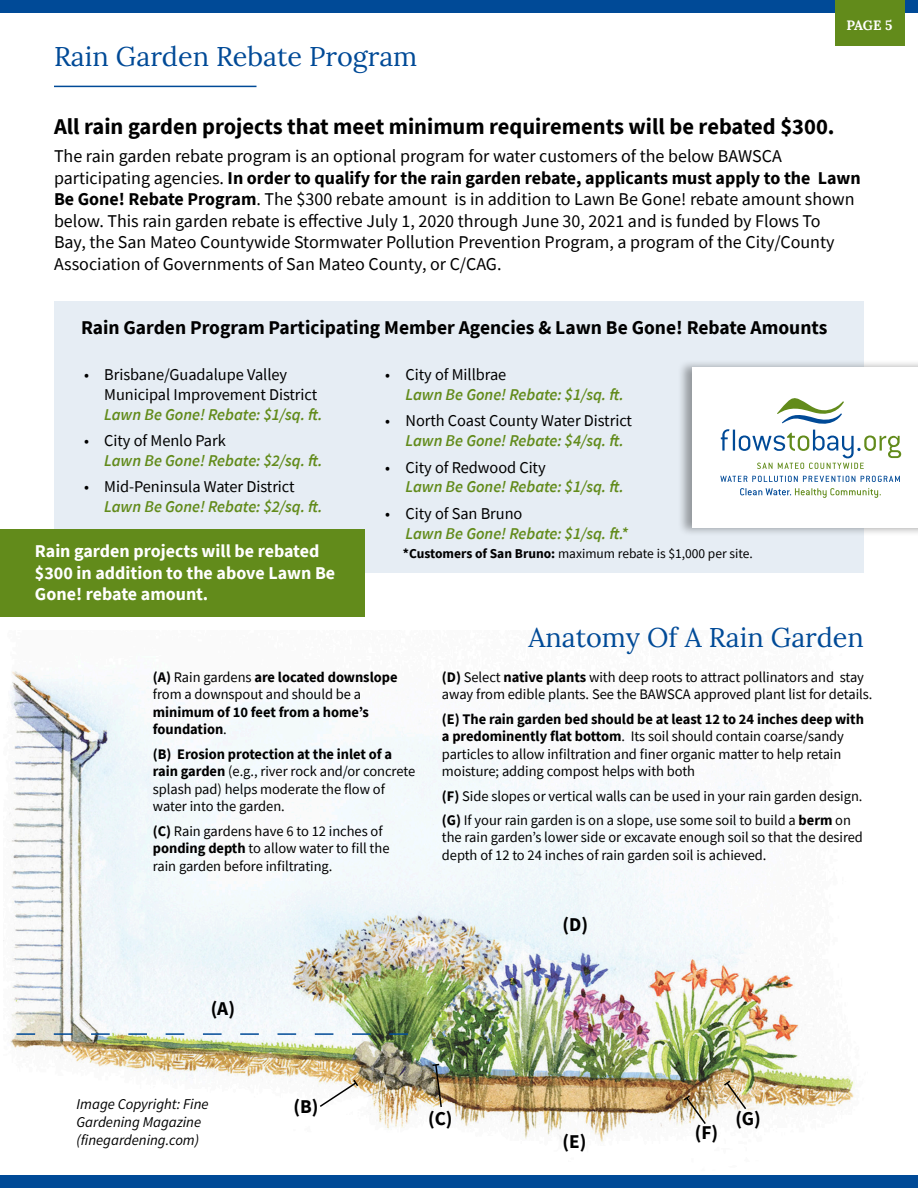
<style>
.page{position:relative;width:918px;height:1188px;background:#fff}
.page>*{position:absolute;margin:0;border:0;box-sizing:border-box;transform-origin:0 0}
.t1{font:27px "Lora";color:#004a97}
.t2{font:700 22.5px "Source Sans Pro";color:#000}
.t3{font:700 19.5px "Source Sans Pro";color:#000}
.t4{font:18px/21.6px "Source Sans Pro";color:#000}
.t5{font:700 18px/21.6px "Source Sans Pro";color:#fff}
.t6{font:16.5px/19.8px "Source Sans Pro";letter-spacing:-.005em;color:#000}
.t7{font:italic 600 16.5px/19.8px "Source Sans Pro";letter-spacing:-.005em;color:#628b1b}
.t8{font:italic 15px/18px "Source Sans Pro";letter-spacing:-.005em;color:#000}
.t9{font:14.7px/17.5px "Source Sans Pro";letter-spacing:-.005em;color:#000}
.t10{font:700 14.7px/17.5px "Source Sans Pro";letter-spacing:-.005em;color:#000}
.t11{font:13.5px "Source Sans Pro";color:#000}
.t12{font:700 13.5px "Lora";color:#fff}
.s1{font-weight:700}
.s2{font-weight:600;font-style:italic;color:#628b1b}
.s3{font-weight:400;font-style:normal;color:#000}
.s4{font-weight:400}
</style>
<div class="page">
<div style="left:54px;top:302px;width:810px;height:271px;background:#e6edf4"></div>
<div style="left:677px;top:360px;width:241px;height:177px;background:#000;opacity:.35"></div>
<div style="left:692px;top:368px;width:226px;height:160px;background:#fff"></div>
<img style="left:9px;top:671px;width:846px;height:471px">
<div style="left:0;top:1175px;width:918px;height:13px;background:#004a97"></div>
<div style="left:0;top:0;width:918px;height:13px;background:#004a97"></div>
<hr style="left:54px;top:86px;width:202px;height:1px;background:#004a97">
<svg style="left:721px;top:429px;width:8px;height:22px"></svg>
<hr style="left:733px;top:430px;width:2px;height:21px;background:#004a97">
<svg style="left:739px;top:398px;width:162px;height:71px"></svg>
<svg style="left:720px;top:476px;width:135px;height:6px"></svg>
<svg style="left:861px;top:476px;width:39px;height:6px"></svg>
<svg style="left:740px;top:488px;width:141px;height:10px"></svg>
<svg style="left:16px;top:1033px;width:392px;height:2px"></svg>
<svg style="left:318px;top:1078px;width:42px;height:30px"></svg>
<svg style="left:431px;top:1063px;width:12px;height:46px"></svg>
<svg style="left:722px;top:1079px;width:26px;height:32px"></svg>
<svg style="left:682px;top:1094px;width:25px;height:32px"></svg>
<div style="left:0;top:529px;width:364px;height:88px;background:#628b1b"></div>
<div style="left:836px;top:0;width:69px;height:45px;background:#628b1b"></div>
<p class="t1" style="left:54px;top:35px;width:365px">Rain Garden Rebate Program</p>
<p class="t12" style="left:846px;top:14px;width:48px">PAGE 5</p>
<p class="t2" style="left:54px;top:111px;width:782px">All rain garden projects that meet minimum requirements will be rebated $300.</p>
<p class="t4" style="left:54px;top:145px;width:808px">The rain garden rebate program is an optional program for water customers of the below BAWSCA participating agencies. <span class="s1">In order to qualify for the rain garden rebate, applicants must apply to the Lawn Be Gone! Rebate Program</span>. The $300 rebate amount is in addition to Lawn Be Gone! rebate amount shown below. This rain garden rebate is effective July 1, 2020 through June 30, 2021 and is funded by Flows To<br>Bay, the San Mateo Countywide Stormwater Pollution Prevention Program, a program of the City/County Association of Governments of San Mateo County, or C/CAG.</p>
<p class="t3" style="left:81px;top:314px;width:748px">Rain Garden Program Participating Member Agencies &amp; Lawn Be Gone! Rebate Amounts</p>
<p class="t6" style="left:104px;top:364px;width:220px;text-indent:-20px">• Brisbane/Guadalupe Valley<br>Municipal Improvement District<br><span class="s2">Lawn Be Gone! Rebate: $1/sq. ft.</span></p>
<p class="t7" style="left:104px;top:430px;width:220px;text-indent:-20px"><span class="s3">• City of Menlo Park<br></span>Lawn Be Gone! Rebate: $2/sq. ft.</p>
<p class="t6" style="left:104px;top:477px;width:220px;text-indent:-20px">• Mid-Peninsula Water District<br><span class="s2">Lawn Be Gone! Rebate: $2/sq. ft.</span></p>
<p class="t5" style="left:35px;top:540px;width:302px">Rain garden projects will be rebated $300 in addition to the above Lawn Be<br>Gone! rebate amount.</p>
<p class="t7" style="left:406px;top:364px;width:220px;text-indent:-20px"><span class="s3">• City of Millbrae<br></span>Lawn Be Gone! Rebate: $1/sq. ft.</p>
<p class="t6" style="left:406px;top:411px;width:228px;text-indent:-20px">• North Coast County Water District<br><span class="s2">Lawn Be Gone! Rebate: $4/sq. ft.</span></p>
<p class="t7" style="left:406px;top:457px;width:220px;text-indent:-20px"><span class="s3">• City of Redwood City<br></span>Lawn Be Gone! Rebate: $1/sq. ft.</p>
<p class="t7" style="left:406px;top:503px;width:224px;text-indent:-20px"><span class="s3">• City of San Bruno<br></span>Lawn Be Gone! Rebate: $1/sq. ft.*</p>
<p class="t11" style="left:403px;top:545px;width:352px"><span class="s1">*Customers of San Bruno:</span> maximum rebate is $1,000 per site.</p>
<p class="t1" style="left:529px;top:617px;width:337px">Anatomy Of A Rain Garden</p>
<p class="t10" style="left:153px;top:668px;width:246px">(A) <span class="s4">Rain gardens</span> are located downslope <span class="s4">from a downspout and should be a </span>minimum of 10 feet from a home’s foundation<span class="s4">.</span></p>
<p class="t9" style="left:153px;top:745px;width:264px"><span class="s1">(B) Erosion protection at the inlet of a rain garden</span> (e.g., river rock and/or concrete splash pad) helps moderate the flow of water into the garden.</p>
<p class="t9" style="left:153px;top:822px;width:238px"><span class="s1">(C)</span> Rain gardens have 6 to 12 inches of <span class="s1">ponding depth</span> to allow water to fill the rain garden before infiltrating.</p>
<p class="t3" style="left:211px;top:995px;width:26px">(A)</p>
<p class="t9" style="left:442px;top:668px;width:432px"><span class="s1">(D)</span> Select <span class="s1">native plants</span> with deep roots to attract pollinators and stay away from edible plants. See the BAWSCA approved plant list for details.</p>
<p class="t9" style="left:442px;top:710px;width:424px"><span class="s1">(E) The rain garden bed should be at least 12 to 24 inches deep with a predominently flat bottom</span>. Its soil should contain coarse/sandy particles to allow infiltration and finer organic matter to help retain moisture; adding compost helps with both</p>
<p class="t9" style="left:442px;top:787px;width:422px"><span class="s1">(F)</span> Side slopes or vertical walls can be used in your rain garden design.</p>
<p class="t9" style="left:442px;top:811px;width:423px"><span class="s1">(G)</span> If your rain garden is on a slope, use some soil to build a <span class="s1">berm</span> on the rain garden’s lower side or excavate enough soil so that the desired depth of 12 to 24 inches of rain garden soil is achieved.</p>
<p class="t3" style="left:563px;top:912px;width:27px">(D)</p>
<p class="t8" style="left:77px;top:1096px;width:134px">Image Copyright: Fine<br>Gardening Magazine (finegardening.com)</p>
<p class="t3" style="left:294px;top:1093px;width:26px">(B)</p>
<p class="t3" style="left:428px;top:1105px;width:26px">(C)</p>
<p class="t3" style="left:735px;top:1105px;width:27px">(G)</p>
<p class="t3" style="left:695px;top:1120px;width:25px">(F)</p>
<p class="t3" style="left:563px;top:1129px;width:25px">(E)</p>
</div>
